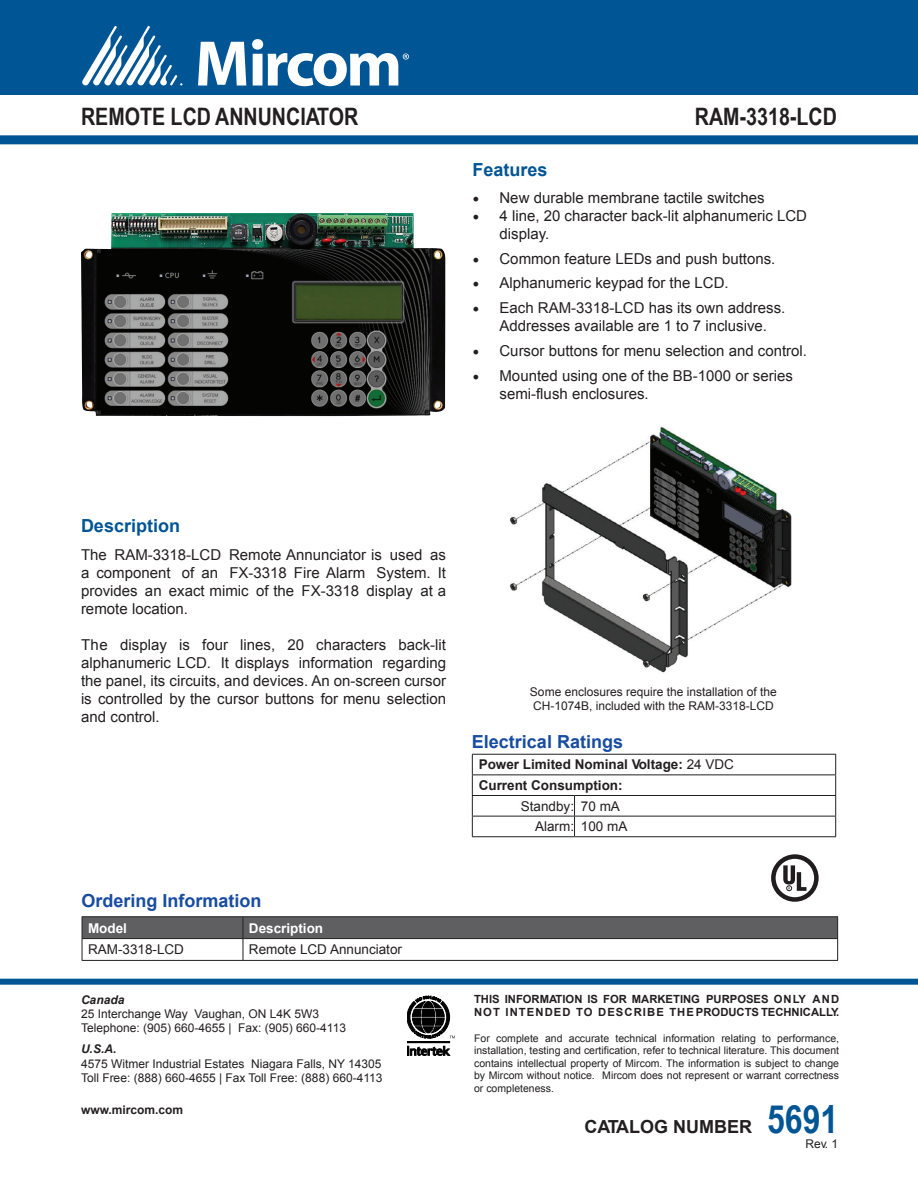
<style>
.page{position:relative;width:918px;height:1188px;background:#fff}
.page>*{position:absolute;margin:0;border:0;box-sizing:border-box;transform-origin:0 0}
.ParaStyle02-Leading{font:700 24px "Arial Narrow";color:#231f20}
.ParaStyle01-Leading{font:700 18px "Arial";color:#184ca0}
.ParaStyle01-Leading-2{font:700 18px "Arial";color:#005595}
.ParaStyle01-Leading-3{font:700 18px "Arial";color:#231f20}
.ParaStyle02-Leading-2{font:15px/18px "Arial";color:#231f20;text-align:justify}
.ParaStyle01-Leading-4{font:700 13.5px "Arial";color:#231f20}
.ParaStyle03-Leading{font:13.5px "Arial";color:#231f20}
.t1{font:700 13.5px "Arial";color:#fff}
.ParaStyle01-Leading-5{font:13.5px "Arial";color:#231f20}
.ParaStyle01-Leading-6{font:12px "Arial";color:#231f20}
.ParaStyle02-Leading-3{font:12px/14.4px "Arial";color:#231f20}
.ParaStyle01-Leading-7{font:700 12px "Arial";color:#231f20}
.ParaStyle01-Leading-8{font:italic 700 12px "Arial";color:#231f20}
.ParaStyle02-Leading-4{font:700 11.25px/13.5px "Arial";color:#231f20}
.ParaStyle02-Leading-5{font:10.5px/12.6px "Arial";color:#231f20;text-align:justify}
.s1{font-family:"Minion Pro";font-size:18px}
.s2{font-weight:400}
.s3{font-family:"Arial Narrow";font-size:39px;color:#005595}
</style>
<div class="page">
<img style="left:509px;top:426px;width:283px;height:247px">
<svg style="left:407px;top:1046px;width:43px;height:10px"></svg>
<div style="left:407px;top:1042px;width:43px;height:1px;border:1px solid #000"></div>
<svg style="left:407px;top:996px;width:48px;height:42px"></svg>
<div style="left:0;top:0;width:918px;height:94px;background:#005595"></div>
<svg style="left:198px;top:42px;width:48px;height:44px"></svg>
<svg style="left:82px;top:26px;width:100px;height:60px"></svg>
<svg style="left:252px;top:39px;width:157px;height:47px"></svg>
<div style="left:0;top:135px;width:918px;height:9px;background:#005595"></div>
<div style="left:0;top:979px;width:918px;height:6px;background:#005595"></div>
<hr style="left:472px;top:754px;width:103px;height:1px;background:#231f20">
<hr style="left:575px;top:754px;width:261px;height:1px;background:#231f20">
<hr style="left:472px;top:774px;width:103px;height:1px;background:#231f20">
<hr style="left:575px;top:774px;width:261px;height:1px;background:#231f20">
<hr style="left:472px;top:795px;width:103px;height:1px;background:#231f20">
<hr style="left:575px;top:795px;width:261px;height:1px;background:#231f20">
<hr style="left:472px;top:816px;width:103px;height:1px;background:#231f20">
<svg style="left:472px;top:755px;width:1px;height:81px"></svg>
<hr style="left:575px;top:816px;width:261px;height:1px;background:#231f20">
<svg style="left:574px;top:796px;width:1px;height:40px"></svg>
<svg style="left:835px;top:755px;width:1px;height:81px"></svg>
<hr style="left:472px;top:836px;width:103px;height:1px;background:#231f20">
<hr style="left:575px;top:836px;width:261px;height:1px;background:#231f20">
<div style="left:771px;top:854px;width:48px;height:48px;border:5px solid #211d1e;border-radius:50%"></div>
<svg style="left:783px;top:865px;width:23px;height:26px"></svg>
<hr style="left:82px;top:916px;width:161px;height:1px;background:#231f20">
<hr style="left:243px;top:916px;width:595px;height:1px;background:#231f20">
<svg style="left:82px;top:917px;width:756px;height:43px"></svg>
<hr style="left:82px;top:960px;width:161px;height:1px;background:#231f20">
<hr style="left:243px;top:960px;width:595px;height:1px;background:#231f20">
<img style="left:81px;top:213px;width:365px;height:203px">
<p class="ParaStyle02-Leading" style="left:81px;top:99px;width:279px">REMOTE LCD ANNUNCIATOR</p>
<p class="ParaStyle02-Leading" style="left:695px;top:99px;width:144px">RAM-3318-LCD</p>
<p class="ParaStyle01-Leading-2" style="left:472px;top:157px;width:77px">Features</p>
<p class="ParaStyle02-Leading-2" style="left:472px;top:189px;width:294px"><span class="s1">•</span> New durable membrane tactile switches</p>
<p class="ParaStyle02-Leading-2" style="left:500px;top:207px;width:309px;text-indent:-27px"><span class="s1">•</span> 4 line, 20 character back-lit alphanumeric LCD display.</p>
<p class="ParaStyle02-Leading-2" style="left:472px;top:249px;width:304px"><span class="s1">•</span> Common feature LEDs and push buttons.</p>
<p class="ParaStyle02-Leading-2" style="left:472px;top:274px;width:258px"><span class="s1">•</span> Alphanumeric keypad for the LCD.</p>
<p class="ParaStyle02-Leading-2" style="left:472px;top:299px;width:314px;text-align:center"><span class="s1">•</span> Each RAM-3318-LCD has its own address.<br>Addresses available are 1 to 7 inclusive.</p>
<p class="ParaStyle02-Leading-2" style="left:472px;top:342px;width:336px"><span class="s1">•</span> Cursor buttons for menu selection and control.</p>
<p class="ParaStyle02-Leading-2" style="left:500px;top:366px;width:295px;text-indent:-27px"><span class="s1">•</span> Mounted using one of the BB-1000 or series semi-flush enclosures.</p>
<p class="ParaStyle01-Leading-2" style="left:81px;top:514px;width:101px">Description</p>
<p class="ParaStyle02-Leading-2" style="left:81px;top:545px;width:367px">The RAM-3318-LCD Remote Annunciator is used as a component of an FX-3318 Fire Alarm System. It provides an exact mimic of the FX-3318 display at a remote location.</p>
<p class="ParaStyle02-Leading-2" style="left:81px;top:636px;width:367px">The display is four lines, 20 characters back-lit alphanumeric LCD. It displays information regarding the panel, its circuits, and devices. An on-screen cursor is controlled by the cursor buttons for menu selection and control.</p>
<p class="ParaStyle01-Leading" style="left:82px;top:888px;width:182px">Ordering Information</p>
<p class="t1" style="left:88px;top:919px;width:41px">Model</p>
<p class="t1" style="left:249px;top:919px;width:76px">Description</p>
<p class="ParaStyle03-Leading" style="left:88px;top:941px;width:98px">RAM-3318-LCD</p>
<p class="ParaStyle03-Leading" style="left:249px;top:941px;width:155px">Remote LCD Annunciator</p>
<p class="ParaStyle01-Leading-8" style="left:81px;top:991px;width:45px">Canada</p>
<p class="ParaStyle01-Leading-6" style="left:81px;top:1006px;width:240px">25 Interchange Way Vaughan, ON L4K 5W3</p>
<p class="ParaStyle01-Leading-6" style="left:81px;top:1020px;width:267px">Telephone: (905) 660-4655 | Fax: (905) 660-4113</p>
<p class="ParaStyle01-Leading-8" style="left:81px;top:1041px;width:37px">U.S.A.</p>
<p class="ParaStyle01-Leading-6" style="left:81px;top:1056px;width:302px">4575 Witmer Industrial Estates Niagara Falls, NY 14305</p>
<p class="ParaStyle01-Leading-6" style="left:81px;top:1070px;width:303px">Toll Free: (888) 660-4655 | Fax Toll Free: (888) 660-4113</p>
<p class="ParaStyle01-Leading-7" style="left:81px;top:1101px;width:104px">www.mircom.com</p>
<p class="ParaStyle02-Leading-3" style="left:530px;top:684px;width:248px">Some enclosures require the installation of the<br>CH-1074B, included with the RAM-3318-LCD</p>
<p class="ParaStyle01-Leading" style="left:472px;top:730px;width:153px">Electrical Ratings</p>
<p class="ParaStyle01-Leading-4" style="left:479px;top:756px;width:257px">Power Limited Nominal Voltage: <span class="s2">24 VDC</span></p>
<p class="ParaStyle01-Leading-4" style="left:479px;top:776px;width:145px">Current Consumption:</p>
<p class="ParaStyle03-Leading" style="left:521px;top:797px;width:55px">Standby:</p>
<p class="ParaStyle01-Leading-5" style="left:581px;top:797px;width:41px">70 mA</p>
<p class="ParaStyle03-Leading" style="left:535px;top:818px;width:41px">Alarm:</p>
<p class="ParaStyle01-Leading-5" style="left:581px;top:818px;width:48px">100 mA</p>
<p class="ParaStyle02-Leading-4" style="left:474px;top:993px;width:367px">THIS INFORMATION IS FOR MARKETING PURPOSES ONLY AND<br>NOT INTENDED TO DESCRIBE THE PRODUCTS TECHNICALLY.</p>
<p class="ParaStyle02-Leading-5" style="left:474px;top:1032px;width:367px">For complete and accurate technical information relating to performance, installation, testing and certification, refer to technical literature. This document contains intellectual property of Mircom. The information is subject to change by Mircom without notice. Mircom does not represent or warrant correctness or completeness.</p>
<p class="ParaStyle01-Leading-3" style="left:585px;top:1115px;width:255px">CATALOG NUMBER <span class="s3">5691</span></p>
<p class="ParaStyle01-Leading-6" style="left:805px;top:1135px;width:34px">Rev. 1</p>
</div>
